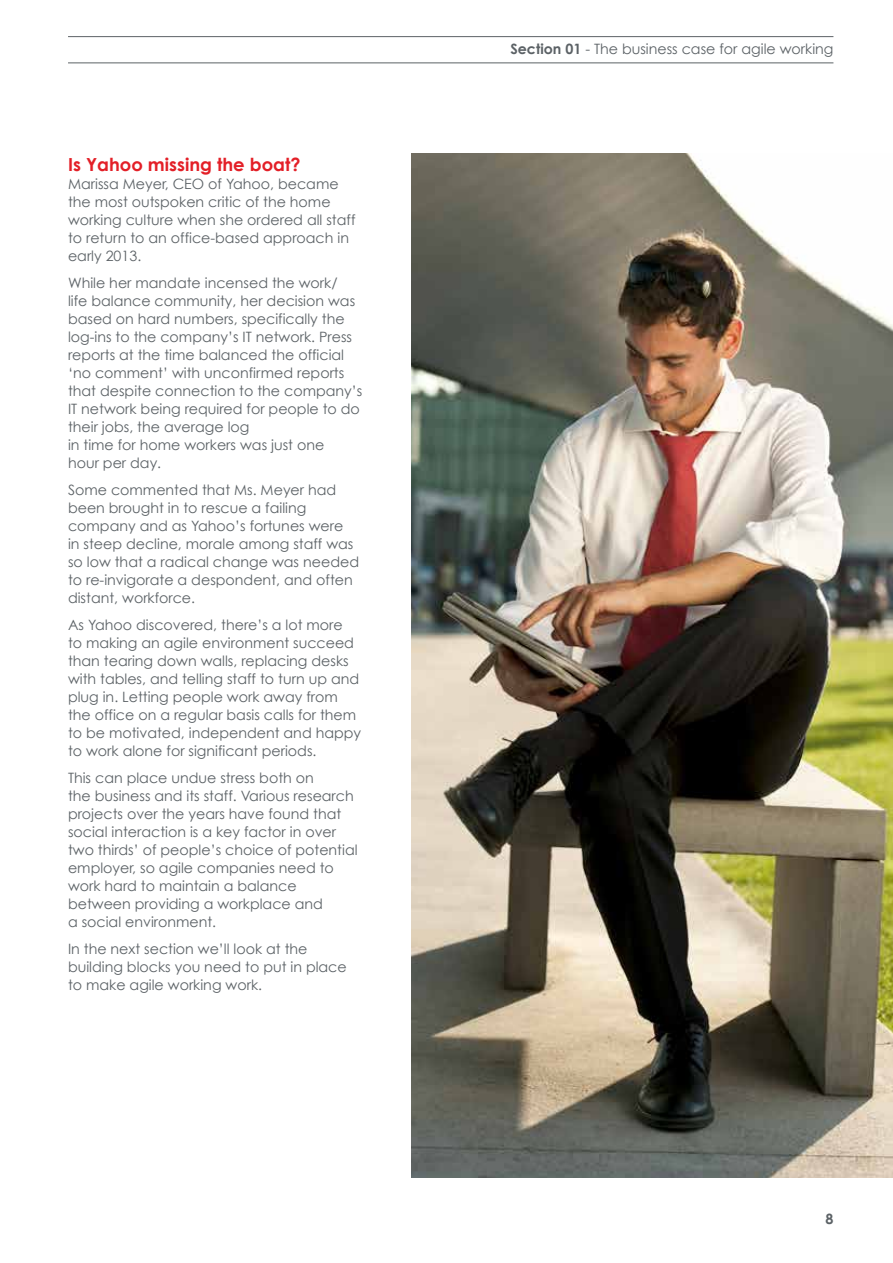
<style>
.page{position:relative;width:893px;height:1263px;background:#fff}
.page>*{position:absolute;margin:0;border:0;box-sizing:border-box;transform-origin:0 0}
.t1{font:700 18px "Century Gothic";color:#e31f27}
.t2{font:14.25px/18px "Century Gothic";color:#5c6266}
.t3{font:700 14.25px "Century Gothic";color:#5c6266}
.s1{font-weight:700}
</style>
<div class="page">
<img style="left:411px;top:153px;width:482px;height:1025px">
<hr style="left:68px;top:36px;width:765px;height:1px;background:#5c6266">
<hr style="left:68px;top:63px;width:765px;height:1px;background:#5c6266">
<p class="t1" style="left:68px;top:153px;width:234px">Is Yahoo missing the boat?</p>
<p class="t2" style="left:68px;top:175px;width:289px">Marissa Meyer, CEO of Yahoo, became the most outspoken critic of the home working culture when she ordered all staff to return to an office-based approach in early 2013.</p>
<p class="t2" style="left:68px;top:274px;width:296px">While her mandate incensed the work/<br>life balance community, her decision was based on hard numbers, specifically the log-ins to the company’s IT network. Press reports at the time balanced the official ‘no comment’ with unconfirmed reports that despite connection to the company’s IT network being required for people to do their jobs, the average log<br>in time for home workers was just one<br>hour per day.</p>
<p class="t2" style="left:68px;top:481px;width:293px">Some commented that Ms. Meyer had been brought in to rescue a failing company and as Yahoo’s fortunes were<br>in steep decline, morale among staff was so low that a radical change was needed to re-invigorate a despondent, and often distant, workforce.</p>
<p class="t2" style="left:68px;top:616px;width:295px">As Yahoo discovered, there’s a lot more<br>to making an agile environment succeed than tearing down walls, replacing desks with tables, and telling staff to turn up and plug in. Letting people work away from the office on a regular basis calls for them to be motivated, independent and happy to work alone for significant periods.</p>
<p class="t2" style="left:68px;top:769px;width:291px">This can place undue stress both on<br>the business and its staff. Various research projects over the years have found that social interaction is a key factor in over two thirds’ of people’s choice of potential employer, so agile companies need to work hard to maintain a balance between providing a workplace and<br>a social environment.</p>
<p class="t2" style="left:68px;top:940px;width:280px">In the next section we’ll look at the building blocks you need to put in place to make agile working work.</p>
<p class="t2" style="left:510px;top:40px;width:325px"><span class="s1">Section 01</span> - The business case for agile working</p>
<p class="t3" style="left:825px;top:1210px;width:9px">8</p>
</div>
